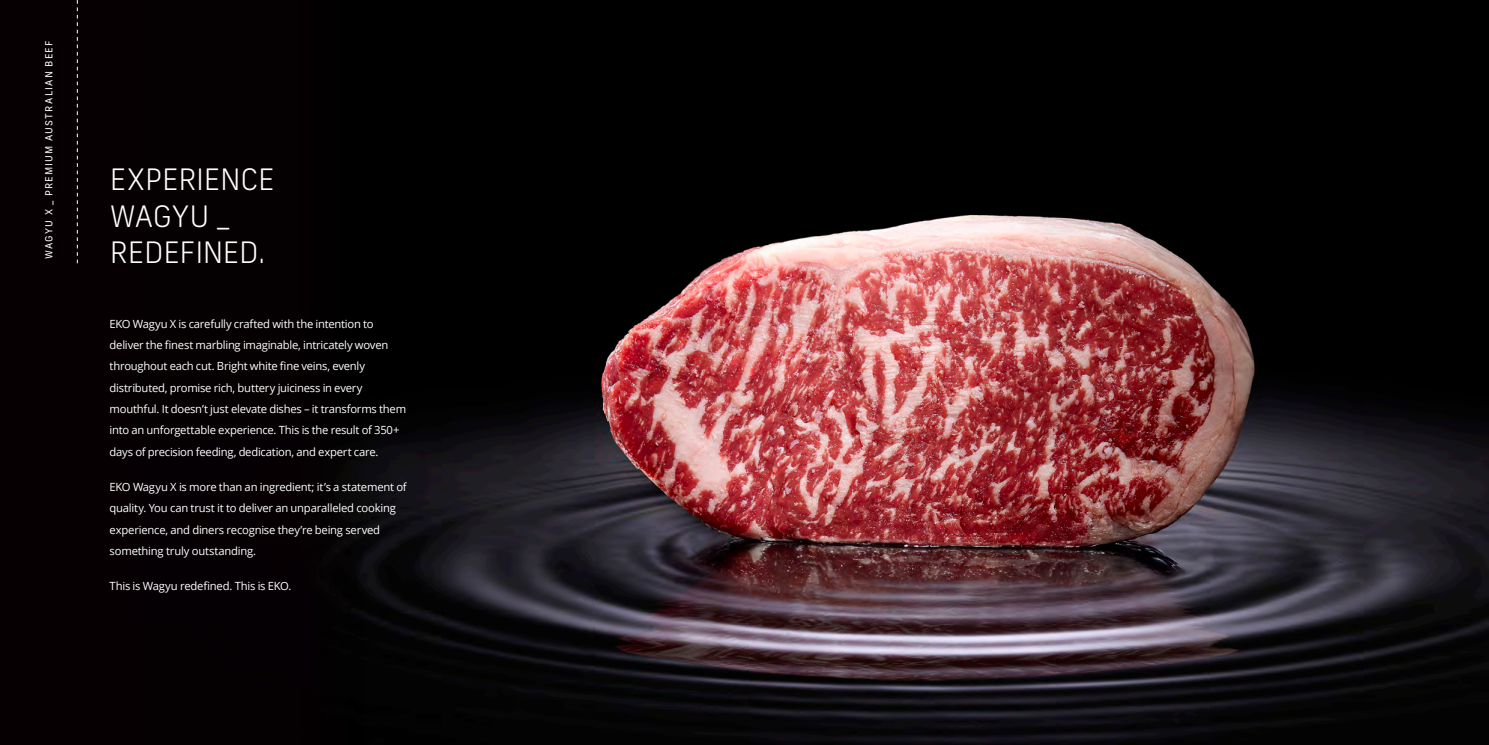
<style>
.page{position:relative;width:1489px;height:745px;background:#fff}
.page>*{position:absolute;margin:0;border:0;box-sizing:border-box;transform-origin:0 0}
.t1{font:300 29.38px/36.6px "New Frank";letter-spacing:-.01em;color:#fff}
.t2{font:11.25px/21.2px "Open Sans";letter-spacing:-.02em;color:#fff}
.t3{font:9.75px "New Frank";letter-spacing:.12em;color:#fff}
</style>
<div class="page">
<div style="left:0;top:0;width:1488px;height:744px;background:#060003"></div>
<img style="left:334px;top:214px;width:1154px;height:530px">
<svg style="left:77px;top:0;width:1px;height:263px"></svg>
<p class="t3" style="left:43px;top:258px;width:219px;rotate:-90deg">WAGYU X _ PREMIUM AUSTRALIAN BEEF</p>
<p class="t1" style="left:110px;top:161px;width:166px">EXPERIENCE<br>WAGYU _</p>
<p class="t1" style="left:110px;top:234px;width:158px">REDEFINED.</p>
<p class="t2" style="left:110px;top:313px;width:298px">EKO Wagyu X is carefully crafted with the intention to deliver the finest marbling imaginable, intricately woven throughout each cut. Bright white fine veins, evenly distributed, promise rich, buttery juiciness in every mouthful. It doesn’t just elevate dishes – it transforms them into an unforgettable experience. This is the result of 350+ days of precision feeding, dedication, and expert care.</p>
<p class="t2" style="left:110px;top:475px;width:298px">EKO Wagyu X is more than an ingredient; it’s a statement of quality. You can trust it to deliver an unparalleled cooking experience, and diners recognise they’re being served something truly outstanding.</p>
<p class="t2" style="left:110px;top:575px;width:183px">This is Wagyu redefined. This is EKO.</p>
</div>
